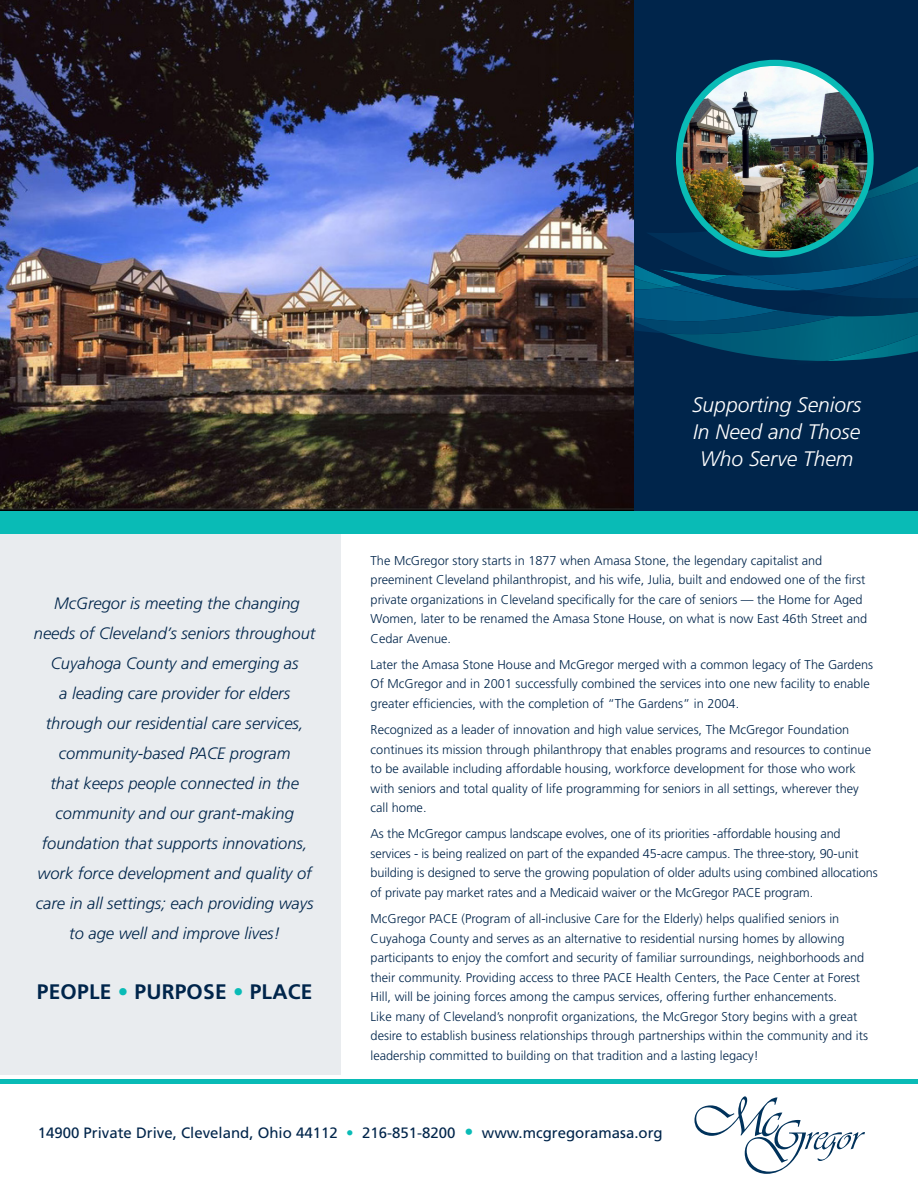
<style>
.page{position:relative;width:918px;height:1188px;background:#fff}
.page>*{position:absolute;margin:0;border:0;box-sizing:border-box;transform-origin:0 0}
.t1{font:italic 300 21px/27px "Frutiger";color:#fff;text-align:center}
.t2{font:700 21px "Frutiger";letter-spacing:.01em;color:#00254b}
.t3{font:italic 300 16.5px/30px "Frutiger";color:#00254b;text-align:center}
.t4{font:15px "Frutiger";color:#00254b}
.t5{font:300 12.75px/19.5px "Frutiger";color:#00254b}
.s1{color:#09bbb6}
.s2{font-size:18px;color:#09bbb6}
</style>
<div class="page">
<img style="left:0;top:0;width:634px;height:511px">
<div style="left:634px;top:0;width:284px;height:515px;background:#00254b"></div>
<svg style="left:634px;top:167px;width:284px;height:194px"></svg>
<img style="left:867px;top:258px;width:51px;height:8px">
<img style="left:834px;top:266px;width:84px;height:33px">
<div style="left:0;top:528px;width:341px;height:547px;background:#e9ecef"></div>
<svg style="left:694px;top:1096px;width:171px;height:78px"></svg>
<div style="left:0;top:511px;width:918px;height:22px;background:#09bbb6"></div>
<hr style="left:0;top:1080px;width:918px;height:4px;background:#09bbb6">
<img style="left:679px;top:64px;width:192px;height:189px">
<div style="left:676px;top:60px;width:198px;height:197px;border:6px solid #09bbb6;border-radius:50%"></div>
<p class="t3" style="left:34px;top:588px;width:283px">McGregor is meeting the changing needs of Cleveland’s seniors throughout Cuyahoga County and emerging as<br>a leading care provider for elders through our residential care services, community-based PACE program<br>that keeps people connected in the community and our grant-making foundation that supports innovations, work force development and quality of care in all settings; each providing ways to age well and improve lives!</p>
<h1 class="t2" style="left:37px;top:979px;width:277px">PEOPLE <span class="s1">•</span> PURPOSE <span class="s1">•</span> PLACE</h1>
<h1 class="t1" style="left:692px;top:391px;width:171px">Supporting Seniors<br>In Need and Those<br>Who Serve Them</h1>
<p class="t5" style="left:371px;top:550px;width:498px">The McGregor story starts in 1877 when Amasa Stone, the legendary capitalist and preeminent Cleveland philanthropist, and his wife, Julia, built and endowed one of the first private organizations in Cleveland specifically for the care of seniors — the Home for Aged Women, later to be renamed the Amasa Stone House, on what is now East 46th Street and Cedar Avenue.</p>
<p class="t5" style="left:371px;top:655px;width:504px">Later the Amasa Stone House and McGregor merged with a common legacy of The Gardens<br>Of McGregor and in 2001 successfully combined the services into one new facility to enable greater efficiencies, with the completion of “The Gardens” in 2004.</p>
<p class="t5" style="left:371px;top:720px;width:502px">Recognized as a leader of innovation and high value services, The McGregor Foundation continues its mission through philanthropy that enables programs and resources to continue to be available including affordable housing, workforce development for those who work with seniors and total quality of life programming for seniors in all settings, wherever they call home.</p>
<p class="t5" style="left:371px;top:824px;width:509px">As the McGregor campus landscape evolves, one of its priorities -affordable housing and services - is being realized on part of the expanded 45-acre campus. The three-story, 90-unit building is designed to serve the growing population of older adults using combined allocations of private pay market rates and a Medicaid waiver or the McGregor PACE program.</p>
<p class="t5" style="left:371px;top:909px;width:499px">McGregor PACE (Program of all-inclusive Care for the Elderly) helps qualified seniors in Cuyahoga County and serves as an alternative to residential nursing homes by allowing participants to enjoy the comfort and security of familiar surroundings, neighborhoods and their community. Providing access to three PACE Health Centers, the Pace Center at Forest Hill, will be joining forces among the campus services, offering further enhancements.<br>Like many of Cleveland’s nonprofit organizations, the McGregor Story begins with a great desire to establish business relationships through partnerships within the community and its leadership committed to building on that tradition and a lasting legacy!</p>
<p class="t4" style="left:38px;top:1124px;width:627px">14900 Private Drive, Cleveland, Ohio 44112 <span class="s1">•</span> 216-851-8200 <span class="s2">•</span> www.mcgregoramasa.org</p>
</div>
